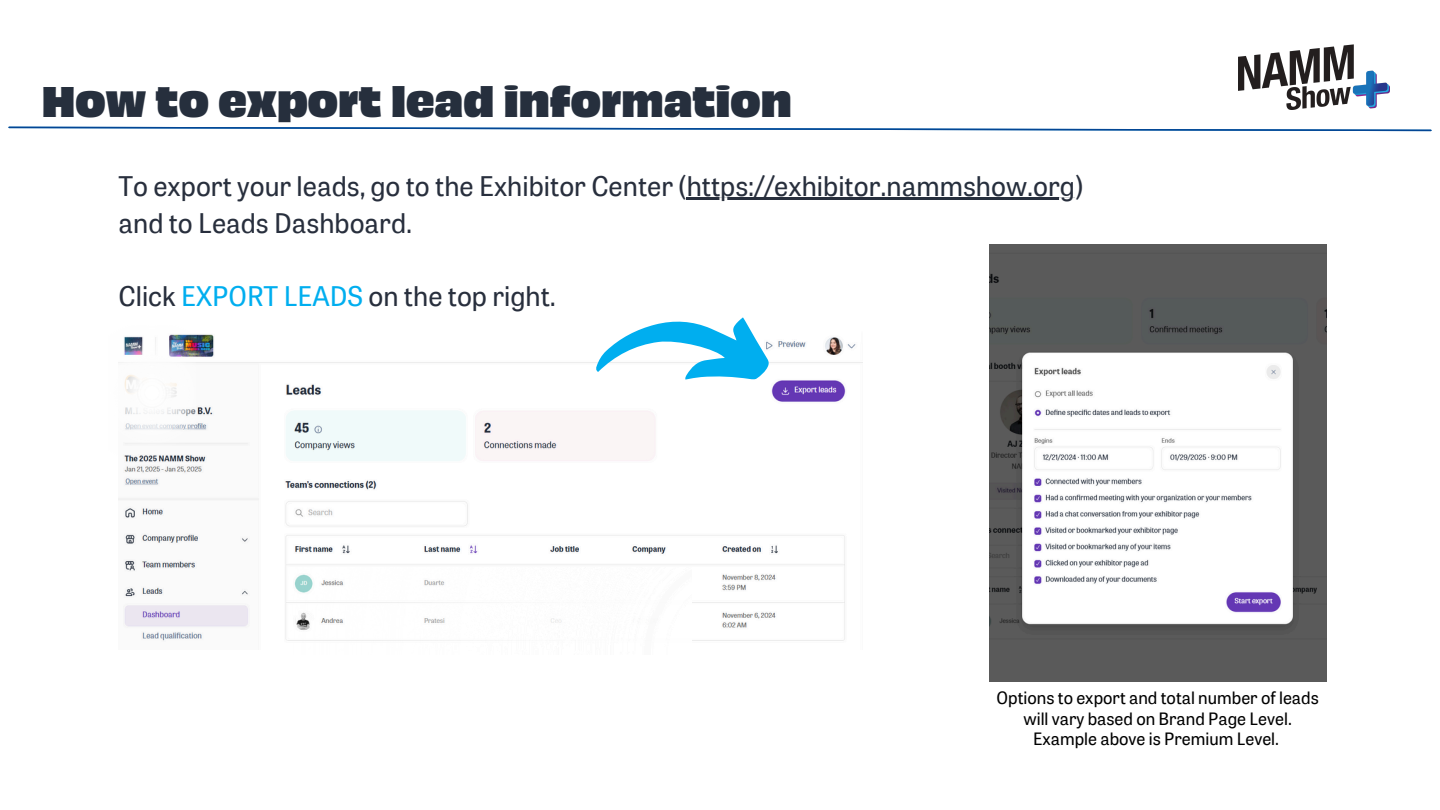
<style>
.page{position:relative;width:1440px;height:810px;background:#fff}
.page>*{position:absolute;margin:0;border:0;box-sizing:border-box;transform-origin:0 0}
.t1{font:40px "Obviously Blck";color:#262f3d}
.t2{font:27px "Tablet Gothic W02";color:#282f3d}
.t3{font:17px/20.2px "Tablet Gothic W02";color:#000;text-align:center}
.s1{color:#262f3d}
.s2{color:#00aeef}
</style>
<div class="page">
<svg style="left:8px;top:126px;width:1424px;height:6px"></svg>
<img style="left:1238px;top:44px;width:152px;height:66px">
<img style="left:119px;top:334px;width:744px;height:307px">
<img style="left:287px;top:568px;width:404px;height:73px">
<img style="left:118px;top:334px;width:78px;height:127px">
<hr style="left:687px;top:198px;width:182px;height:2px;background:#282f3d">
<hr style="left:869px;top:198px;width:164px;height:2px;background:#262f3d">
<hr style="left:1033px;top:198px;width:42px;height:2px;background:#282f3d">
<img style="left:989px;top:245px;width:337px;height:436px">
<svg style="left:595px;top:317px;width:174px;height:63px"></svg>
<p class="t1" style="left:42px;top:65px;width:752px">How to export lead information</p>
<p class="t2" style="left:119px;top:168px;width:966px">To export your leads, go to the Exhibitor Center (https://exhibito<span class="s1">r.nammshow.</span>org)</p>
<p class="t2" style="left:119px;top:204px;width:295px">and to Leads Dashboard.</p>
<p class="t2" style="left:119px;top:278px;width:439px">Click <span class="s2">EXPORT LEADS</span> on the top right.</p>
<p class="t3" style="left:997px;top:687px;width:324px">Options to export and total number of leads will vary based on Brand Page Level.<br>Example above is Premium Level.</p>
</div>
